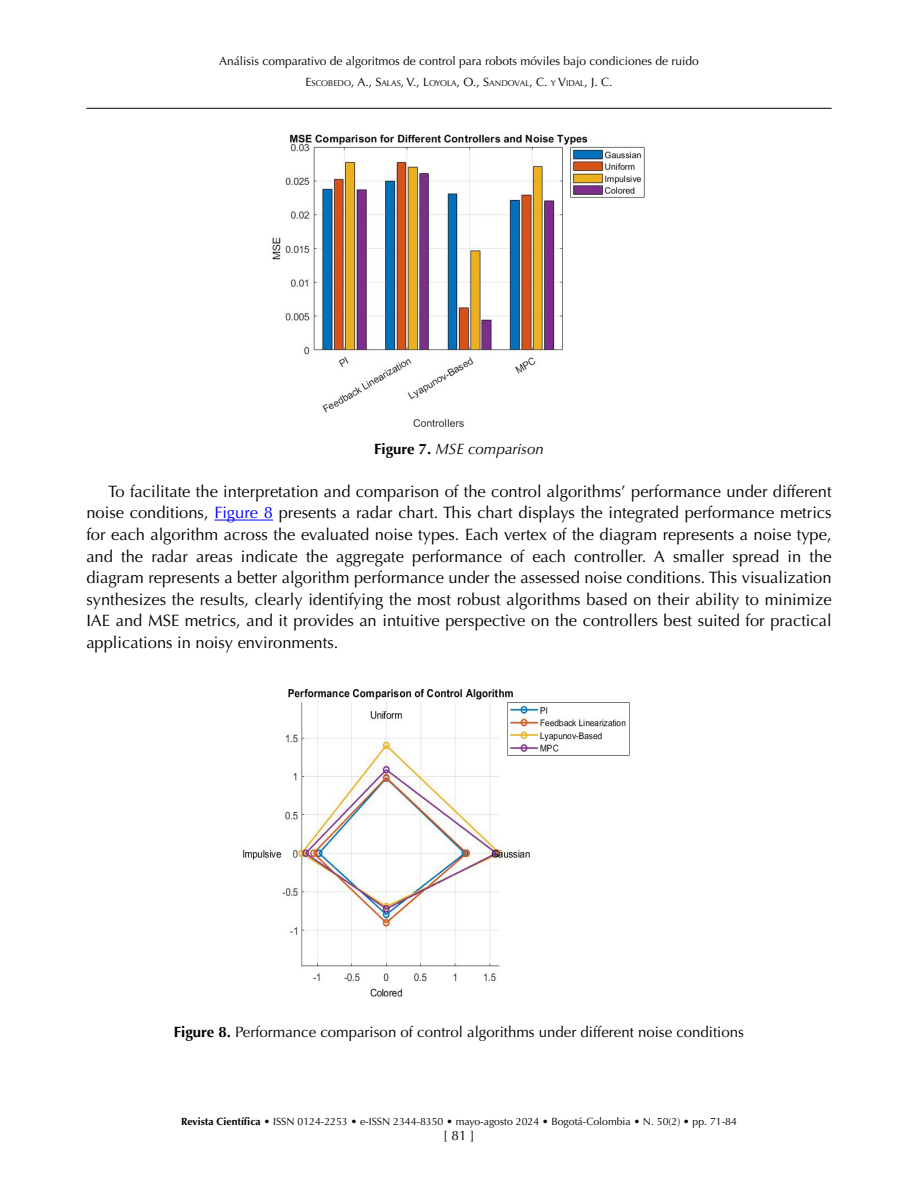
<style>
.page{position:relative;width:918px;height:1188px;background:#fff}
.page>*{position:absolute;margin:0;border:0;box-sizing:border-box;transform-origin:0 0}
.t1{font:16.5px/21.6px "Optima LT Std";color:#000;text-align:justify}
.t2{font:15px "Optima LT Std";color:#000}
.t3{font:italic 15px "Optima LT Std";color:#000}
.t4{font:13.5px "Optima LT Std";color:#000}
.t5{font:12px "Optima LT Std";color:#000}
.t6{font:10.5px "Optima LT Std";color:#000}
.t7{font:8.4px "Optima LT Std";color:#000}
.s1{font-size:12px}
.s2{font-weight:700;font-style:normal}
.s3{color:#00f}
.s4{font-weight:700}
</style>
<div class="page">
<hr style="left:86px;top:108px;width:746px;height:1px;background:#000">
<hr style="left:214px;top:520px;width:59px;height:1px;background:#00f">
<img style="left:272px;top:134px;width:373px;height:294px">
<img style="left:243px;top:689px;width:387px;height:308px">
<p class="t5" style="left:219px;top:54px;width:481px">Análisis comparativo de algoritmos de control para robots móviles bajo condiciones de ruido</p>
<p class="t7" style="left:305px;top:79px;width:309px"><span class="s1">E</span>SCOBEDO<span class="s1">, A., S</span>ALAS<span class="s1">, V., L</span>OYOLA<span class="s1">, O., S</span>ANDOVAL<span class="s1">, C.</span> Y <span class="s1">V</span>IDAL<span class="s1">, J. C.</span></p>
<p class="t3" style="left:374px;top:440px;width:171px"><span class="s2">Figure 7.</span> MSE comparison</p>
<p class="t1" style="left:86px;top:481px;width:747px;text-indent:22px">To facilitate the interpretation and comparison of the control algorithms’ performance under different noise conditions, <span class="s3">Figure 8</span> presents a radar chart. This chart displays the integrated performance metrics for each algorithm across the evaluated noise types. Each vertex of the diagram represents a noise type, and the radar areas indicate the aggregate performance of each controller. A smaller spread in the diagram represents a better algorithm performance under the assessed noise conditions. This visualization synthesizes the results, clearly identifying the most robust algorithms based on their ability to minimize IAE and MSE metrics, and it provides an intuitive perspective on the controllers best suited for practical applications in noisy environments.</p>
<p class="t2" style="left:174px;top:1023px;width:572px"><span class="s4">Figure 8.</span> Performance comparison of control algorithms under different noise conditions</p>
<p class="t6" style="left:181px;top:1115px;width:557px"><span class="s4">Revista Científica</span> • ISSN 0124-2253 • e-ISSN 2344-8350 • mayo-agosto 2024 • Bogotá-Colombia • N. 50(2) • pp. 71-84</p>
<p class="t4" style="left:443px;top:1127px;width:33px">[ 81 ]</p>
</div>
